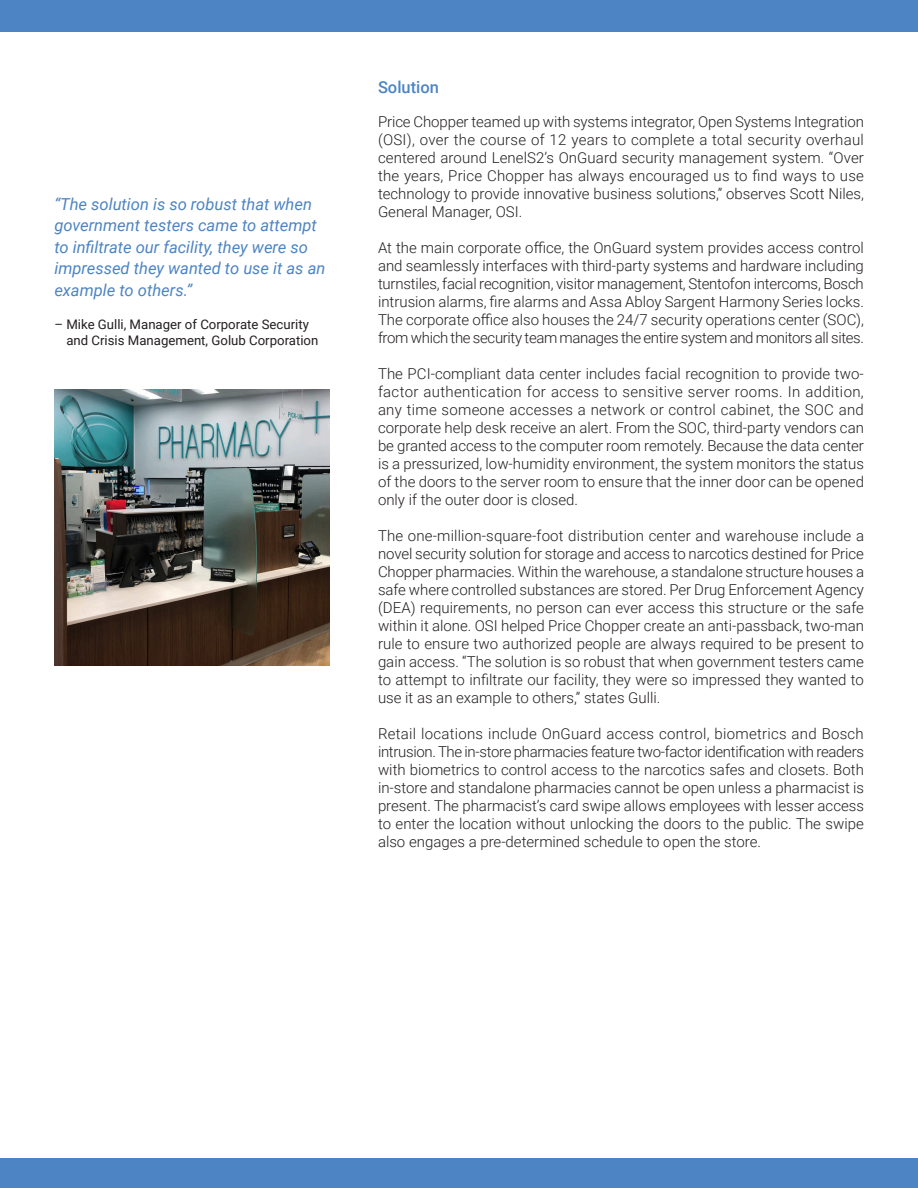
<style>
.page{position:relative;width:918px;height:1188px;background:#fff}
.page>*{position:absolute;margin:0;border:0;box-sizing:border-box;transform-origin:0 0}
.t1{font:italic 16.5px/21.6px "Roboto";color:#4d84c4}
.Table_Right{font:500 16.5px "Roboto";color:#4d84c4}
.Table_Right-2{font:300 15px/18px "Roboto";color:#231f20;text-align:justify}
.t2{font:13.2px/16.5px "Roboto";color:#231f20}
</style>
<div class="page">
<div style="left:0;top:1158px;width:918px;height:30px;background:#4d84c4"></div>
<div style="left:0;top:0;width:918px;height:32px;background:#4d84c4"></div>
<img style="left:54px;top:390px;width:275px;height:275px">
<p class="t1" style="left:54px;top:192px;width:273px">“The solution is so robust that when government testers came to attempt to infiltrate our facility, they were so impressed they wanted to use it as an example to others.”</p>
<p class="t2" style="left:66px;top:316px;width:254px;text-indent:-12px">– Mike Gulli, Manager of Corporate Security and Crisis Management, Golub Corporation</p>
<p class="Table_Right" style="left:378px;top:75px;width:63px">Solution</p>
<p class="Table_Right-2" style="left:378px;top:112px;width:488px">Price Chopper teamed up with systems integrator, Open Systems Integration (OSI), over the course of 12 years to complete a total security overhaul centered around LenelS2’s OnGuard security management system. “Over the years, Price Chopper has always encouraged us to find ways to use technology to provide innovative business solutions,” observes Scott Niles, General Manager, OSI.</p>
<p class="Table_Right-2" style="left:378px;top:238px;width:488px">At the main corporate office, the OnGuard system provides access control and seamlessly interfaces with third-party systems and hardware including turnstiles, facial recognition, visitor management, Stentofon intercoms, Bosch intrusion alarms, fire alarms and Assa Abloy Sargent Harmony Series locks.<br>The corporate office also houses the 24/7 security operations center (SOC), from which the security team manages the entire system and monitors all sites.</p>
<p class="Table_Right-2" style="left:378px;top:364px;width:488px">The PCI-compliant data center includes facial recognition to provide two&shy;factor authentication for access to sensitive server rooms. In addition, any time someone accesses a network or control cabinet, the SOC and corporate help desk receive an alert. From the SOC, third-party vendors can be granted access to the computer room remotely. Because the data center is a pressurized, low-humidity environment, the system monitors the status of the doors to the server room to ensure that the inner door can be opened only if the outer door is closed.</p>
<p class="Table_Right-2" style="left:378px;top:526px;width:488px">The one-million-square-foot distribution center and warehouse include a novel security solution for storage and access to narcotics destined for Price Chopper pharmacies. Within the warehouse, a standalone structure houses a safe where controlled substances are stored. Per Drug Enforcement Agency (DEA) requirements, no person can ever access this structure or the safe within it alone. OSI helped Price Chopper create an anti-passback, two-man rule to ensure two authorized people are always required to be present to gain access. “The solution is so robust that when government testers came to attempt to infiltrate our facility, they were so impressed they wanted to use it as an example to others,” states Gulli.</p>
<p class="Table_Right-2" style="left:378px;top:724px;width:488px">Retail locations include OnGuard access control, biometrics and Bosch intrusion. The in-store pharmacies feature two-factor identification with readers with biometrics to control access to the narcotics safes and closets. Both in-store and standalone pharmacies cannot be open unless a pharmacist is present. The pharmacist’s card swipe allows employees with lesser access to enter the location without unlocking the doors to the public. The swipe also engages a pre-determined schedule to open the store.</p>
</div>
